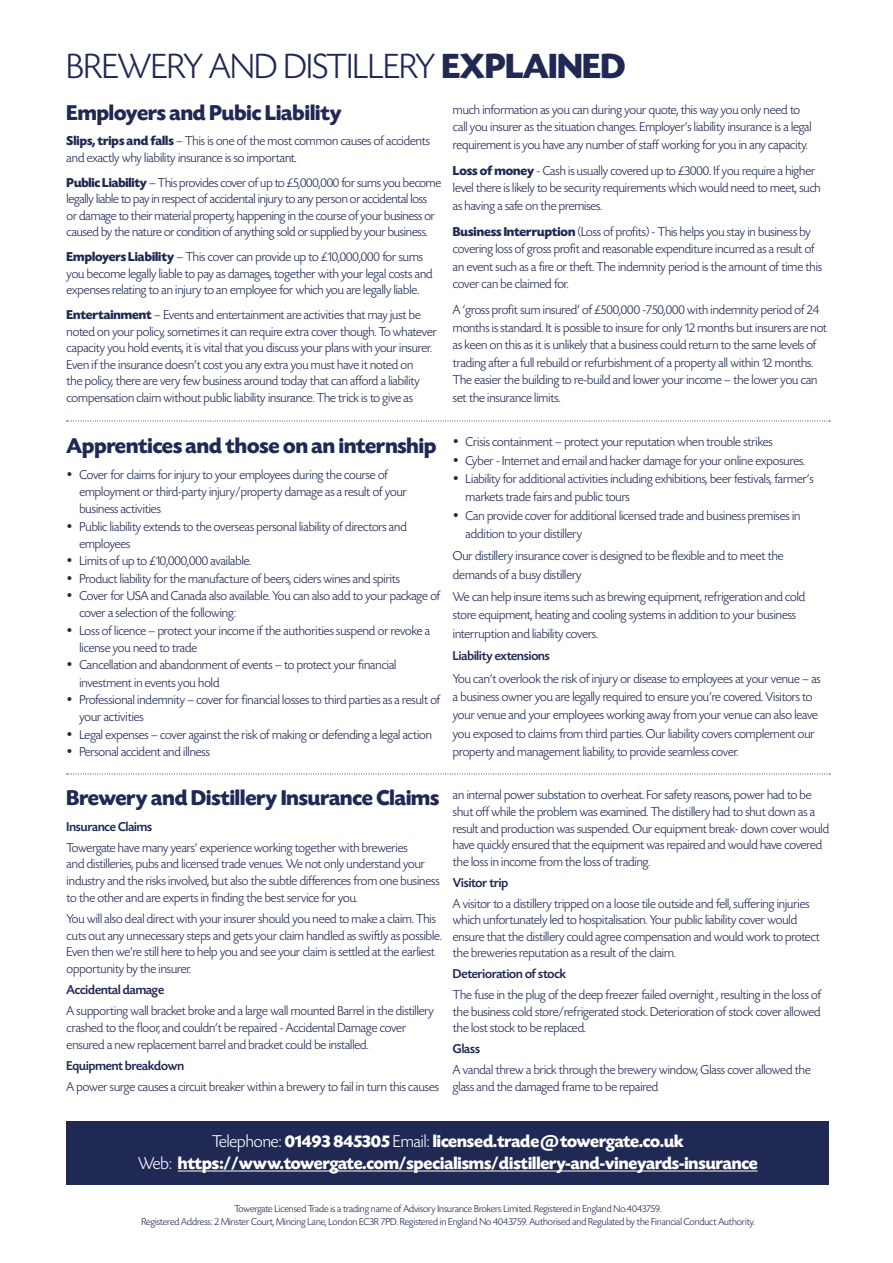
<style>
.page{position:relative;width:893px;height:1263px;background:#fff}
.page>*{position:absolute;margin:0;border:0;box-sizing:border-box;transform-origin:0 0}
.t1{font:300 36.75px "Today SHOP";color:#202854}
.t2{font:700 22.5px "Today SHOP";color:#202854}
.t3{font:700 18px/21.6px "Today SHOP";color:#fff;text-align:center}
.t4{font:300 13.5px/17.5px "Today SHOP";color:#202854}
.t5{font:500 13.5px "Today SHOP";color:#202854}
.t6{font:300 10.5px/12.6px "Today SHOP";color:#202854;text-align:center}
.s1{font-weight:700}
.s2{font-weight:300}
</style>
<div class="page">
<div style="left:67px;top:1121px;width:762px;height:64px;background:#202854"></div>
<hr style="left:178px;top:1171px;width:580px;height:1px;background:#fff">
<svg style="left:67px;top:421px;width:763px;height:1px"></svg>
<svg style="left:67px;top:773px;width:763px;height:1px"></svg>
<h1 class="t1" style="left:67px;top:47px;width:560px">BREWERY AND DISTILLERY <span class="s1">EXPLAINED</span></h1>
<h2 class="t2" style="left:67px;top:101px;width:276px">Employers and Pubic Liability</h2>
<p class="t4" style="left:67px;top:133px;width:365px;line-height:16.5px"><span class="s1">Slips, trips and falls</span> – This is one of the most common causes of accidents and exactly why liability insurance is so important.</p>
<p class="t4" style="left:67px;top:175px;width:376px;line-height:16.5px"><span class="s1">Public Liability</span> – This provides cover of up to £5,000,000 for sums you become legally liable to pay in respect of accidental injury to any person or accidental loss<br>or damage to their material property, happening in the course of your business or caused by the nature or condition of anything sold or supplied by your business.</p>
<p class="t4" style="left:67px;top:249px;width:367px;line-height:16.5px"><span class="s1">Employers Liability</span> – This cover can provide up to £10,000,000 for sums you become legally liable to pay as damages, together with your legal costs and expenses relating to an injury to an employee for which you are legally liable.</p>
<p class="t4" style="left:67px;top:307px;width:372px;line-height:16.5px"><span class="s1">Entertainment</span> – Events and entertainment are activities that may just be noted on your policy, sometimes it can require extra cover though. To whatever capacity you hold events, it is vital that you discuss your plans with your insurer.<br>Even if the insurance doesn’t cost you any extra you must have it noted on<br>the policy, there are very few business around today that can afford a liability compensation claim without public liability insurance. The trick is to give as</p>
<p class="t4" style="left:453px;top:101px;width:360px">much information as you can during your quote, this way you only need to call you insurer as the situation changes. Employer’s liability insurance is a legal requirement is you have any number of staff working for you in any capacity.</p>
<p class="t4" style="left:453px;top:162px;width:369px"><span class="s1">Loss of money</span> - Cash is usually covered up to £3000. If you require a higher level there is likely to be security requirements which would need to meet, such as having a safe on the premises.</p>
<p class="t4" style="left:453px;top:223px;width:371px"><span class="s1">Business Interruption</span> (Loss of profits) - This helps you stay in business by covering loss of gross profit and reasonable expenditure incurred as a result of an event such as a fire or theft. The indemnity period is the amount of time this cover can be claimed for.</p>
<p class="t4" style="left:453px;top:302px;width:375px">A ‘gross profit sum insured’ of £500,000 -750,000 with indemnity period of 24 months is standard. It is possible to insure for only 12 months but insurers are not as keen on this as it is unlikely that a business could return to the same levels of trading after a full rebuild or refurbishment of a property all within 12 months.<br>The easier the building to re-build and lower your income – the lower you can set the insurance limits.</p>
<h2 class="t2" style="left:67px;top:434px;width:371px">Apprentices and those on an internship</h2>
<p class="t4" style="left:79px;top:466px;width:329px;text-indent:-13px">• Cover for claims for injury to your employees during the course of employment or third-party injury/property damage as a result of your business activities</p>
<p class="t4" style="left:79px;top:518px;width:329px;text-indent:-13px">• Public liability extends to the overseas personal liability of directors and employees</p>
<p class="t4" style="left:67px;top:553px;width:186px">• Limits of up to £10,000,000 available.</p>
<p class="t4" style="left:67px;top:570px;width:335px">• Product liability for the manufacture of beers, ciders wines and spirits</p>
<p class="t4" style="left:79px;top:587px;width:362px;text-indent:-13px">• Cover for USA and Canada also available. You can also add to your package of cover a selection of the following:</p>
<p class="t4" style="left:79px;top:622px;width:352px;text-indent:-13px">• Loss of licence – protect your income if the authorities suspend or revoke a license you need to trade</p>
<p class="t4" style="left:79px;top:657px;width:319px;text-indent:-13px">• Cancellation and abandonment of events – to protect your financial investment in events you hold</p>
<p class="t4" style="left:79px;top:691px;width:362px;text-indent:-13px">• Professional indemnity – cover for financial losses to third parties as a result of your activities</p>
<p class="t4" style="left:67px;top:726px;width:367px">• Legal expenses – cover against the risk of making or defending a legal action</p>
<p class="t4" style="left:67px;top:743px;width:145px">• Personal accident and illness</p>
<p class="t4" style="left:453px;top:434px;width:321px">• Crisis containment – protect your reputation when trouble strikes</p>
<p class="t4" style="left:453px;top:452px;width:354px">• Cyber - Internet and email and hacker damage for your online exposures.</p>
<p class="t4" style="left:466px;top:470px;width:349px;line-height:18.3px;text-indent:-13px">• Liability for additional activities including exhibitions, beer festivals, farmer’s markets trade fairs and public tours</p>
<p class="t4" style="left:466px;top:507px;width:336px;line-height:18.3px;text-indent:-13px">• Can provide cover for additional licensed trade and business premises in addition to your distillery</p>
<p class="t4" style="left:453px;top:547px;width:332px;line-height:18.3px">Our distillery insurance cover is designed to be flexible and to meet the demands of a busy distillery</p>
<p class="t4" style="left:453px;top:588px;width:354px;line-height:18.3px">We can help insure items such as brewing equipment, refrigeration and cold store equipment, heating and cooling systems in addition to your business interruption and liability covers.</p>
<p class="t5" style="left:453px;top:649px;width:98px">Liability extensions</p>
<p class="t4" style="left:453px;top:670px;width:369px;line-height:18.3px">You can’t overlook the risk of injury or disease to employees at your venue – as a business owner you are legally required to ensure you’re covered. Visitors to your venue and your employees working away from your venue can also leave you exposed to claims from third parties. Our liability covers complement our property and management liability, to provide seamless cover.</p>
<h2 class="t2" style="left:67px;top:786px;width:374px">Brewery and Distillery Insurance Claims</h2>
<p class="t5" style="left:67px;top:819px;width:87px">Insurance Claims</p>
<p class="t4" style="left:67px;top:839px;width:374px;line-height:16.8px">Towergate have many years’ experience working together with breweries<br>and distilleries, pubs and licensed trade venues. We not only understand your industry and the risks involved, but also the subtle differences from one business to the other and are experts in finding the best service for you.</p>
<p class="t4" style="left:67px;top:911px;width:377px;line-height:16.8px">You will also deal direct with your insurer should you need to make a claim. This cuts out any unnecessary steps and gets your claim handled as swiftly as possible.<br>Even then we’re still here to help you and see your claim is settled at the earliest opportunity by the insurer.</p>
<p class="t5" style="left:67px;top:983px;width:99px">Accidental damage</p>
<p class="t4" style="left:67px;top:1003px;width:369px;line-height:16.8px">A supporting wall bracket broke and a large wall mounted Barrel in the distillery crashed to the floor, and couldn’t be repaired - Accidental Damage cover ensured a new replacement barrel and bracket could be installed.</p>
<p class="t5" style="left:67px;top:1058px;width:119px">Equipment breakdown</p>
<p class="t4" style="left:67px;top:1078px;width:374px">A power surge causes a circuit breaker within a brewery to fail in turn this causes</p>
<p class="t4" style="left:453px;top:787px;width:378px;line-height:16.6px">an internal power substation to overheat. For safety reasons, power had to be shut off while the problem was examined. The distillery had to shut down as a result and production was suspended. Our equipment break- down cover would have quickly ensured that the equipment was repaired and would have covered the loss in income from the loss of trading.</p>
<p class="t5" style="left:453px;top:875px;width:57px">Visitor trip</p>
<p class="t4" style="left:453px;top:895px;width:369px;line-height:16.6px">A visitor to a distillery tripped on a loose tile outside and fell, suffering injuries which unfortunately led to hospitalisation. Your public liability cover would ensure that the distillery could agree compensation and would work to protect the breweries reputation as a result of the claim.</p>
<p class="t5" style="left:453px;top:967px;width:115px">Deterioration of stock</p>
<p class="t4" style="left:453px;top:987px;width:370px;line-height:16.6px;text-align:justify">The fuse in the plug of the deep freezer failed overnight , resulting in the loss of the business cold store/refrigerated stock. Deterioration of stock cover allowed the lost stock to be replaced.</p>
<p class="t5" style="left:453px;top:1042px;width:28px">Glass</p>
<p class="t4" style="left:453px;top:1062px;width:359px;line-height:16.6px">A vandal threw a brick through the brewery window, Glass cover allowed the glass and the damaged frame to be repaired</p>
<h3 class="t3" style="left:138px;top:1131px;width:621px"><span class="s2">Telephone:</span> 01493 845305 <span class="s2">Email:</span> licensed.trade@towergate.co.uk<br><span class="s2">Web:</span> https://www.towergate.com/specialisms/distillery-and-vineyards-insurance</h3>
<p class="t6" style="left:141px;top:1203px;width:615px">Towergate Licensed Trade is a trading name of Advisory Insurance Brokers Limited. Registered in England No.4043759.<br>Registered Address: 2 Minster Court, Mincing Lane, London EC3R 7PD. Registered in England No 4043759. Authorised and Regulated by the Financial Conduct Authority.</p>
</div>
